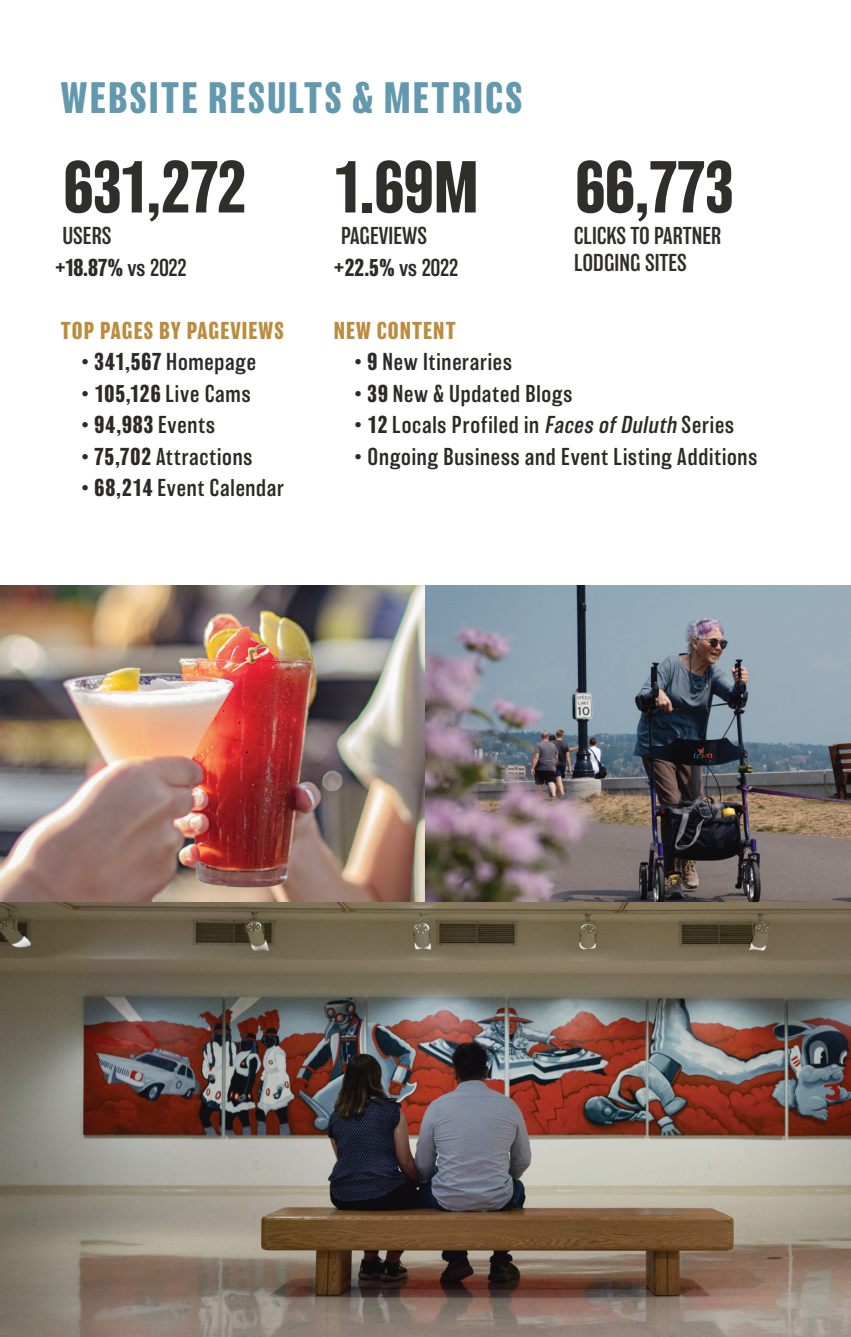
<style>
.page{position:relative;width:851px;height:1337px;background:#fff}
.page>*{position:absolute;margin:0;border:0;box-sizing:border-box;transform-origin:0 0}
.t1{font:700 67.5px "Balboa";color:#302e2b}
.t2{font:700 40.5px "Balboa";letter-spacing:.055em;color:#6399ae}
.t3{font:300 22.5px "Balboa";letter-spacing:.035em;color:#2d2926}
.t4{font:300 22.5px/31.5px "Balboa";color:#302e2b}
.t5{font:700 22.5px "Balboa";letter-spacing:.05em;color:#bc8c3d}
.t6{font:700 22.5px "Balboa";color:#2d2926}
.s1{font-weight:300}
.s2{font-weight:700;color:#2d2926}
.s3{color:#2d2926}
.s4{font-weight:700}
.s5{font-style:italic}
</style>
<div class="page">
<img style="left:0;top:901px;width:850px;height:435px">
<img style="left:0;top:586px;width:425px;height:315px">
<img style="left:425px;top:586px;width:425px;height:315px">
<p class="t2" style="left:61px;top:75px;width:462px">WEBSITE RESULTS &amp; METRICS</p>
<p class="t1" style="left:64px;top:149px;width:184px">631,272</p>
<p class="t4" style="left:62px;top:220px;width:51px">USERS</p>
<p class="t6" style="left:55px;top:254px;width:134px">+18.87% <span class="s1">vs 2022</span></p>
<p class="t1" style="left:333px;top:149px;width:147px">1.69M</p>
<p class="t4" style="left:333px;top:220px;width:127px;text-indent:8px">PAGEVIEWS <span class="s2">+22.5%</span> <span class="s3">vs 2022</span></p>
<p class="t1" style="left:575px;top:149px;width:160px">66,773</p>
<p class="t4" style="left:574px;top:222px;width:149px;line-height:27px">CLICKS TO PARTNER<br>LODGING SITES</p>
<p class="t5" style="left:61px;top:317px;width:224px">TOP PAGES BY PAGEVIEWS</p>
<p class="t3" style="left:81px;top:350px;width:176px">• <span class="s4">341,567</span> Homepage</p>
<p class="t3" style="left:81px;top:381px;width:171px">• <span class="s4">105,126</span> Live Cams</p>
<p class="t3" style="left:81px;top:413px;width:135px">• <span class="s4">94,983</span> Events</p>
<p class="t3" style="left:81px;top:444px;width:173px">• <span class="s4">75,702</span> Attractions</p>
<p class="t3" style="left:81px;top:476px;width:204px">• <span class="s4">68,214</span> Event Calendar</p>
<p class="t5" style="left:334px;top:317px;width:123px">NEW CONTENT</p>
<p class="t3" style="left:354px;top:350px;width:159px">• <span class="s4">9</span> New Itineraries</p>
<p class="t3" style="left:354px;top:381px;width:220px">• <span class="s4">39</span> New &amp; Updated Blogs</p>
<p class="t3" style="left:354px;top:413px;width:381px">• <span class="s4">12</span> Locals Profiled in <span class="s5">Faces ofDuluth</span> Series</p>
<p class="t3" style="left:354px;top:444px;width:404px">• Ongoing Business and Event Listing Additions</p>
</div>
